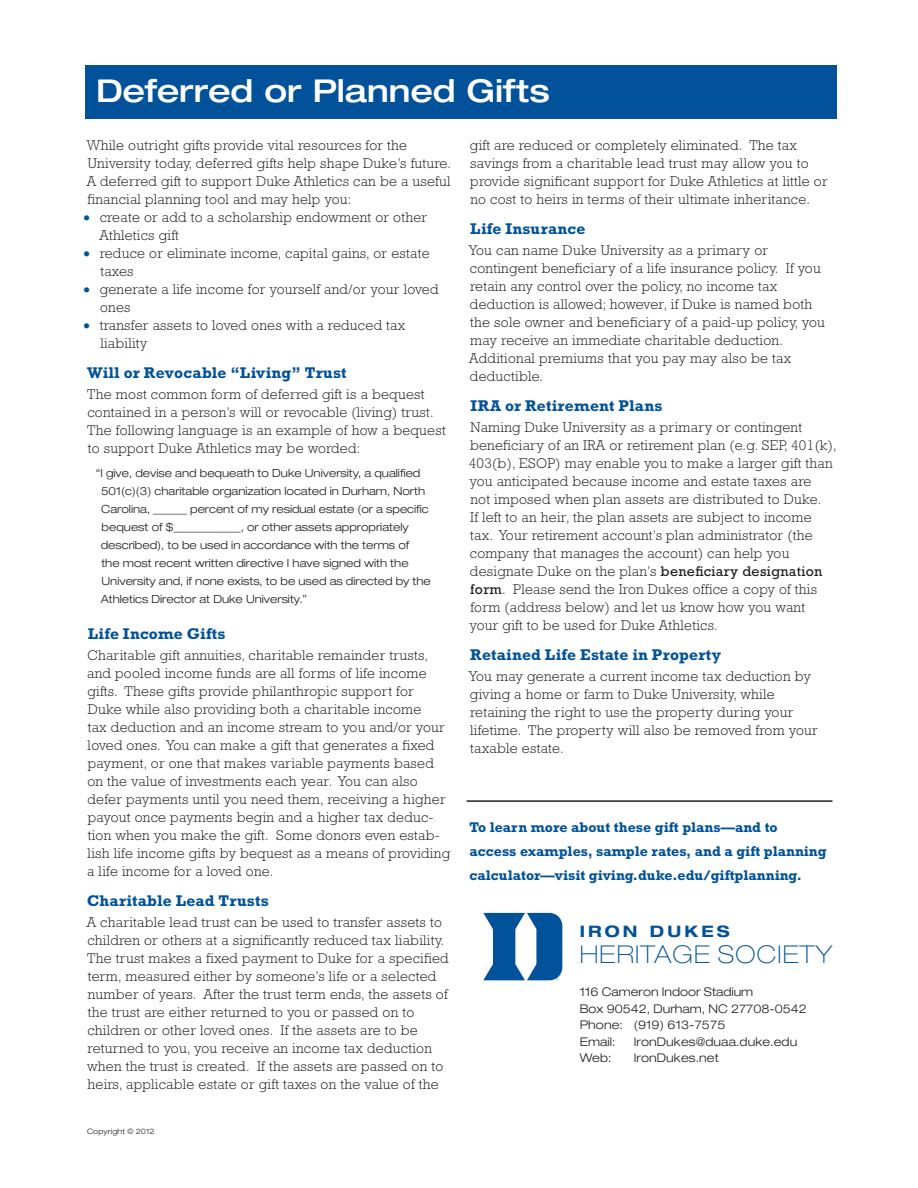
<style>
.page{position:relative;width:918px;height:1188px;background:#fff}
.page>*{position:absolute;margin:0;border:0;box-sizing:border-box;transform-origin:0 0}
.Athletics_Head_1{font:500 expanded 31.5px "Helvetica Neue LT Std";letter-spacing:-.005em;color:#fff}
.t1{font:100 expanded 24.6px "Helvetica Neue LT Std";letter-spacing:.05em;color:#01529a}
.t2{font:700 expanded 15.9px "Helvetica Neue LT Std";letter-spacing:.2em;color:#01529a}
.Athletics_Head_2{font:700 15.75px "Rockwell";letter-spacing:.015em;color:#01529a}
.Athletics_Paragraph{font:300 14.25px/18px "Rockwell";letter-spacing:.02em;color:#231f20}
.t3{font:700 14.25px/24px "Rockwell";color:#01529a}
.t4{font:300 expanded 12px "Helvetica Neue LT Std";letter-spacing:.01em;color:#231f20}
.t5{font:300 expanded 12px/16.5px "Helvetica Neue LT";color:#231f20}
.Paragraphs___excerpt{font:300 expanded 11.25px/18px "Helvetica Neue LT Std";color:#231f20}
.t6{font:300 expanded 7.5px "Helvetica Neue LT Std";letter-spacing:.02em;color:#231f20}
.s1{font-size:21px;color:#01529a}
.s2{font-weight:400}
</style>
<div class="page">
<div style="left:86px;top:65px;width:751px;height:54px;background:#01529a"></div>
<svg style="left:483px;top:913px;width:79px;height:67px"></svg>
<hr style="left:466px;top:800px;width:366px;height:2px;background:#231f20">
<p class="Athletics_Head_1" style="left:96px;top:72px;width:455px">Deferred or Planned Gifts</p>
<p class="Athletics_Paragraph" style="left:87px;top:136px;width:366px">While outright gifts provide vital resources for the University today, deferred gifts help shape Duke’s future.<br>A deferred gift to support Duke Athletics can be a useful financial planning tool and may help you:</p>
<p class="Athletics_Paragraph" style="left:99px;top:208px;width:329px;text-indent:-18px"><span class="s1">•</span> create or add to a scholarship endowment or other<br>Athletics gift</p>
<p class="Athletics_Paragraph" style="left:100px;top:244px;width:331px;text-indent:-19px"><span class="s1">•</span> reduce or eliminate income, capital gains, or estate taxes</p>
<p class="Athletics_Paragraph" style="left:100px;top:280px;width:340px;text-indent:-19px"><span class="s1">•</span> generate a life income for yourself and/or your loved ones</p>
<p class="Athletics_Paragraph" style="left:100px;top:316px;width:307px;text-indent:-19px"><span class="s1">•</span> transfer assets to loved ones with a reduced tax liability</p>
<p class="Athletics_Head_2" style="left:87px;top:363px;width:261px">Will or Revocable “Living” Trust</p>
<p class="Athletics_Paragraph" style="left:87px;top:385px;width:360px">The most common form of deferred gift is a bequest contained in a person’s will or revocable (living) trust.<br>The following language is an example of how a bequest to support Duke Athletics may be worded:</p>
<p class="Paragraphs___excerpt" style="left:101px;top:464px;width:332px;text-indent:-5px">“I give, devise and bequeath to Duke University, a qualified 501(c)(3) charitable organization located in Durham, North Carolina, ______ percent of my residual estate (or a specific bequest of $____________, or other assets appropriately described), to be used in accordance with the terms of<br>the most recent written directive I have signed with the University and, if none exists, to be used as directed by the Athletics Director at Duke University.”</p>
<p class="Athletics_Head_2" style="left:88px;top:624px;width:139px">Life Income Gifts</p>
<p class="Athletics_Paragraph" style="left:87px;top:646px;width:365px">Charitable gift annuities, charitable remainder trusts, and pooled income funds are all forms of life income gifts. These gifts provide philanthropic support for Duke while also providing both a charitable income<br>tax deduction and an income stream to you and/or your loved ones. You can make a gift that generates a fixed payment, or one that makes variable payments based on the value of investments each year. You can also defer payments until you need them, receiving a higher payout once payments begin and a higher tax deduc&shy;tion when you make the gift. Some donors even estab&shy;lish life income gifts by bequest as a means of providing a life income for a loved one.</p>
<p class="Athletics_Head_2" style="left:87px;top:891px;width:183px">Charitable Lead Trusts</p>
<p class="Athletics_Paragraph" style="left:87px;top:913px;width:363px">A charitable lead trust can be used to transfer assets to children or others at a significantly reduced tax liability.<br>The trust makes a fixed payment to Duke for a specified term, measured either by someone’s life or a selected number of years. After the trust term ends, the assets of the trust are either returned to you or passed on to children or other loved ones. If the assets are to be returned to you, you receive an income tax deduction when the trust is created. If the assets are passed on to heirs, applicable estate or gift taxes on the value of the</p>
<p class="t6" style="left:87px;top:1127px;width:69px">Copyright © 2012</p>
<p class="Athletics_Paragraph" style="left:470px;top:136px;width:359px">gift are reduced or completely eliminated. The tax savings from a charitable lead trust may allow you to provide significant support for Duke Athletics at little or no cost to heirs in terms of their ultimate inheritance.</p>
<p class="Athletics_Head_2" style="left:470px;top:219px;width:117px">Life Insurance</p>
<p class="Athletics_Paragraph" style="left:469px;top:241px;width:358px">You can name Duke University as a primary or contingent beneficiary of a life insurance policy. If you retain any control over the policy, no income tax deduction is allowed; however, if Duke is named both the sole owner and beneficiary of a paid-up policy, you may receive an immediate charitable deduction.<br>Additional premiums that you pay may also be tax deductible.</p>
<p class="Athletics_Head_2" style="left:470px;top:396px;width:194px">IRA or Retirement Plans</p>
<p class="Athletics_Paragraph" style="left:469px;top:418px;width:369px">Naming Duke University as a primary or contingent beneficiary of an IRA or retirement plan (e.g. SEP, 401(k), 403(b), ESOP) may enable you to make a larger gift than you anticipated because income and estate taxes are<br>not imposed when plan assets are distributed to Duke.<br>If left to an heir, the plan assets are subject to income tax. Your retirement account’s plan administrator (the company that manages the account) can help you designate Duke on the plan’s <span class="s2">beneficiary designation form</span>. Please send the Iron Dukes office a copy of this form (address below) and let us know how you want<br>your gift to be used for Duke Athletics.</p>
<p class="Athletics_Head_2" style="left:470px;top:645px;width:252px">Retained Life Estate in Property</p>
<p class="Athletics_Paragraph" style="left:469px;top:667px;width:350px">You may generate a current income tax deduction by giving a home or farm to Duke University, while retaining the right to use the property during your lifetime. The property will also be removed from your taxable estate.</p>
<p class="t3" style="left:470px;top:815px;width:359px">To learn more about these gift plans—and to access examples, sample rates, and a gift planning calculator—visit giving.duke.edu/giftplanning.</p>
<p class="t2" style="left:580px;top:922px;width:152px">IRON DUKES</p>
<p class="t1" style="left:580px;top:940px;width:254px">HERITAGE SOCIETY</p>
<p class="t5" style="left:580px;top:984px;width:229px">116 Cameron Indoor Stadium<br>Box 90542, Durham, NC 27708-0542</p>
<p class="t4" style="left:580px;top:1018px;width:147px">Phone: (919) 613-7575</p>
<p class="t4" style="left:580px;top:1034px;width:37px">Email:</p>
<p class="t4" style="left:634px;top:1034px;width:165px">IronDukes@duaa.duke.edu</p>
<p class="t4" style="left:580px;top:1051px;width:33px">Web:</p>
<p class="t4" style="left:634px;top:1051px;width:87px">IronDukes.net</p>
</div>
